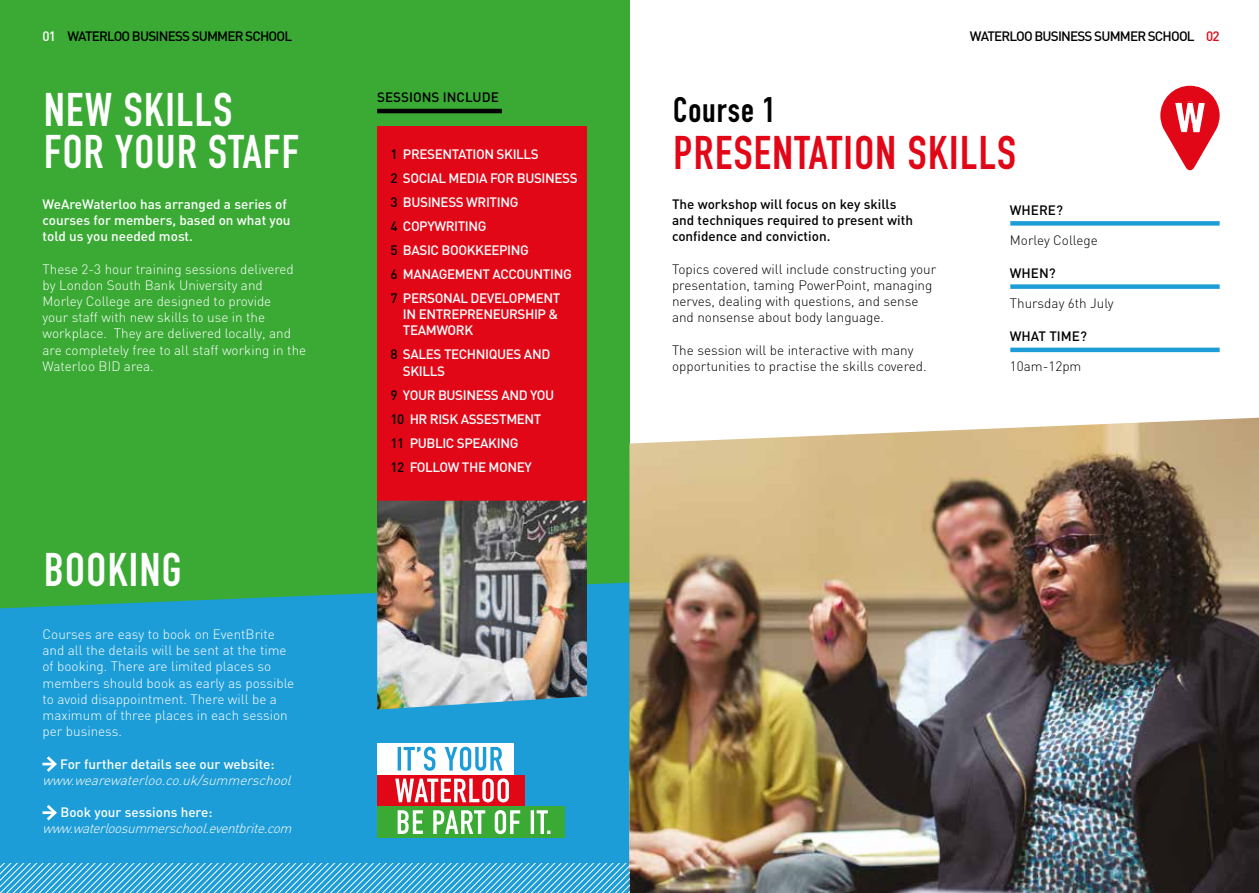
<style>
.page{position:relative;width:1259px;height:893px;background:#fff}
.page>*{position:absolute;margin:0;border:0;box-sizing:border-box;transform-origin:0 0}
.t1{font:46.5px/42px "DIN Engschrift";letter-spacing:.03em;color:#fff}
.t2{font:46.5px "DIN Engschrift";letter-spacing:.03em;color:#e20717}
.t3{font:34.95px "DIN Engschrift";letter-spacing:.03em;color:#000}
.t4{font:300 13.5px/16.2px "DIN";color:#fff}
.t5{font:300 13.5px/16.2px "DIN";color:#000}
.t6{font:500 13.5px/24px "DIN";letter-spacing:-.03em;color:#fff}
.t7{font:500 13.5px/16.2px "DIN";color:#fff}
.t8{font:500 13.5px/16.2px "DIN";color:#000}
.t9{font:italic 300 13.5px "DIN";color:#fff}
.t10{font:500 13.5px "DIN";letter-spacing:-.06em;color:#000}
.s1{color:#fff}
.s2{color:#e20717}
.s3{color:#000}
</style>
<div class="page">
<div style="left:0;top:0;width:629px;height:770px;background:#3aaa35"></div>
<div style="left:0;top:583px;width:629px;height:280px;background:#1d9dd8"></div>
<img style="left:629px;top:418px;width:630px;height:475px">
<div style="left:1010px;top:221px;width:209px;height:5px;background:#1d9dd8"></div>
<div style="left:1010px;top:284px;width:209px;height:5px;background:#1d9dd8"></div>
<hr style="left:1010px;top:348px;width:209px;height:4px;background:#1d9dd8">
<svg style="left:1160px;top:86px;width:59px;height:85px"></svg>
<svg style="left:0;top:863px;width:629px;height:30px;background:#4db2e0"></svg>
<svg style="left:43px;top:753px;width:16px;height:22px"></svg>
<svg style="left:43px;top:802px;width:16px;height:21px"></svg>
<div style="left:377px;top:126px;width:209px;height:397px;background:#e20717"></div>
<hr style="left:377px;top:109px;width:125px;height:4px;background:#000">
<div style="left:377px;top:743px;width:137px;height:32px;background:#fff"></div>
<div style="left:377px;top:775px;width:148px;height:31px;background:#e20717"></div>
<div style="left:377px;top:806px;width:187px;height:31px;background:#3aaa35"></div>
<svg style="left:398px;top:810px;width:152px;height:24px"></svg>
<svg style="left:395px;top:778px;width:114px;height:24px"></svg>
<svg style="left:397px;top:747px;width:105px;height:24px"></svg>
<img style="left:377px;top:501px;width:210px;height:209px">
<p class="t10" style="left:43px;top:28px;width:251px"><span class="s1">01</span> WATERLOO BUSINESS SUMMER SCHOOL</p>
<p class="t10" style="left:970px;top:28px;width:251px">WATERLOO BUSINESS SUMMER SCHOOL <span class="s2">02</span></p>
<h1 class="t1" style="left:44px;top:89px;width:256px">NEW SKILLS<br>FOR YOUR STAFF</h1>
<p class="t7" style="left:43px;top:195px;width:250px">WeAreWaterloo has arranged a series of courses for members, based on what you told us you needed most.</p>
<p class="t4" style="left:43px;top:261px;width:265px">These 2-3 hour training sessions delivered by London South Bank University and<br>Morley College are designed to provide<br>your staff with new skills to use in the workplace. They are delivered locally, and are completely free to all staff working in the Waterloo BID area.</p>
<h1 class="t1" style="left:44px;top:549px;width:139px">BOOKING</h1>
<p class="t4" style="left:43px;top:626px;width:253px">Courses are easy to book on EventBrite and all the details will be sent at the time of booking. There are limited places so members should book as early as possible to avoid disappointment. There will be a maximum of three places in each session per business.</p>
<p class="t7" style="left:60px;top:755px;width:216px">For further details see our website:</p>
<p class="t9" style="left:43px;top:772px;width:254px">www.wearewaterloo.co.uk/summerschool</p>
<p class="t7" style="left:60px;top:804px;width:154px">Book your sessions here:</p>
<p class="t9" style="left:43px;top:820px;width:255px">www.waterloosummerschool.eventbrite.com</p>
<p class="t8" style="left:377px;top:89px;width:123px">SESSIONS INCLUDE</p>
<p class="t6" style="left:390px;top:142px;width:189px"><span class="s3">1</span> PRESENTATION SKILLS<br><span class="s3">2</span> SOCIAL MEDIA FOR BUSINESS<br><span class="s3">3</span> BUSINESS WRITING<br><span class="s3">4</span> COPYWRITING<br><span class="s3">5</span> BASIC BOOKKEEPING<br><span class="s3">6</span> MANAGEMENT ACCOUNTING<br><span class="s3">7</span> PERSONAL DEVELOPMENT</p>
<p class="t6" style="left:403px;top:306px;width:157px;line-height:16.2px">IN ENTREPRENEURSHIP &amp;<br>TEAMWORK</p>
<p class="t6" style="left:403px;top:346px;width:149px;line-height:16.2px;text-indent:-12px"><span class="s3">8</span> SALES TECHNIQUES AND<br>SKILLS</p>
<p class="t6" style="left:390px;top:382px;width:165px"><span class="s3">9</span> YOUR BUSINESS AND YOU<br><span class="s3">10</span> HR RISK ASSESTMENT<br><span class="s3">11</span> PUBLIC SPEAKING<br><span class="s3">12</span> FOLLOW THE MONEY</p>
<h2 class="t3" style="left:673px;top:89px;width:104px">Course 1</h2>
<h1 class="t2" style="left:673px;top:125px;width:344px">PRESENTATION SKILLS</h1>
<p class="t8" style="left:672px;top:195px;width:242px">The workshop will focus on key skills and techniques required to present with confidence and conviction.</p>
<p class="t5" style="left:672px;top:261px;width:266px">Topics covered will include constructing your presentation, taming PowerPoint, managing nerves, dealing with questions, and sense and nonsense about body language.</p>
<p class="t5" style="left:672px;top:342px;width:256px">The session will be interactive with many opportunities to practise the skills covered.</p>
<p class="t8" style="left:1010px;top:201px;width:55px">WHERE?</p>
<p class="t5" style="left:1010px;top:232px;width:89px">Morley College</p>
<p class="t8" style="left:1010px;top:265px;width:47px">WHEN?</p>
<p class="t5" style="left:1010px;top:295px;width:105px">Thursday 6th July</p>
<p class="t8" style="left:1010px;top:328px;width:79px">WHAT TIME?</p>
<p class="t5" style="left:1010px;top:358px;width:73px">10am-12pm</p>
</div>
